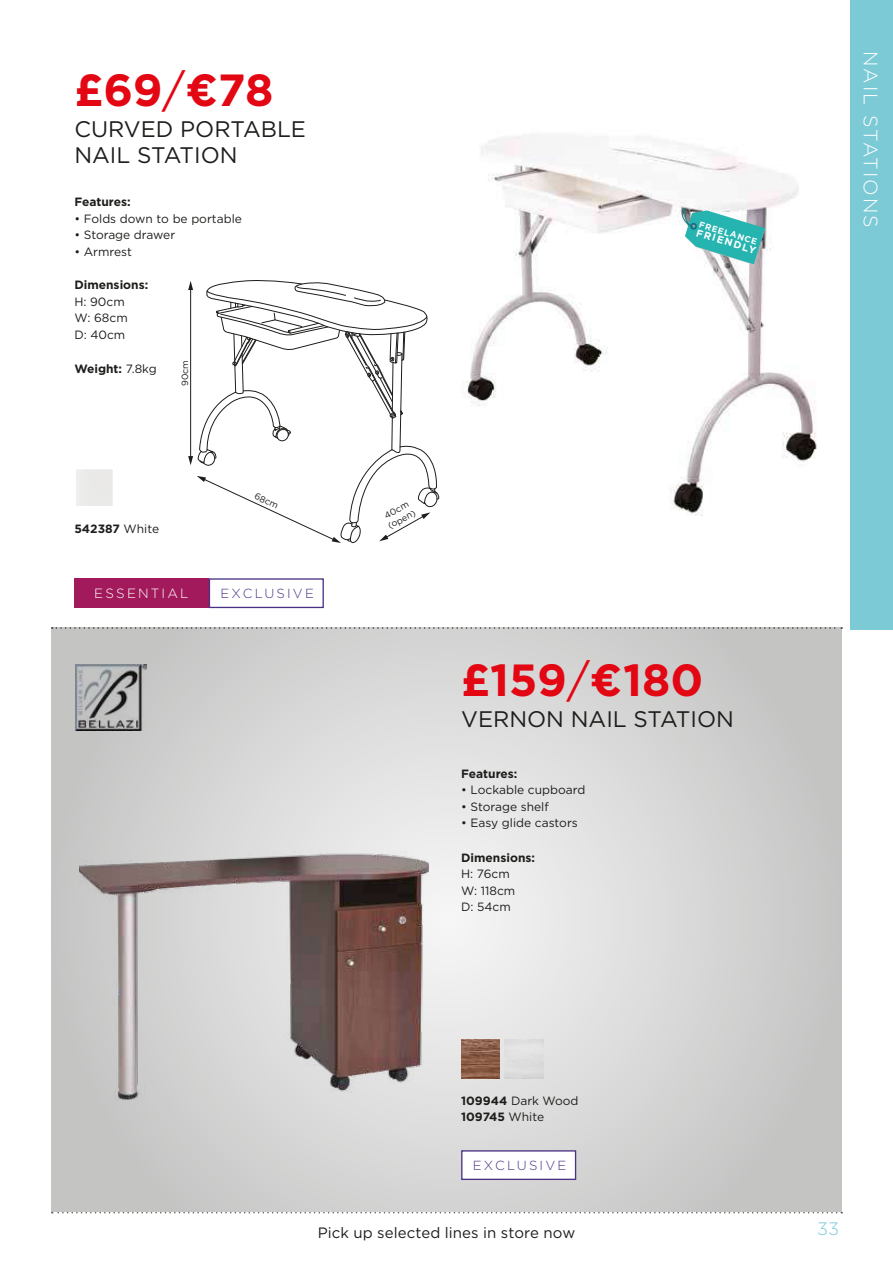
<style>
.page{position:relative;width:893px;height:1263px;background:#fff}
.page>*{position:absolute;margin:0;border:0;box-sizing:border-box;transform-origin:0 0}
.t1{font:700 45px "Gotham";letter-spacing:-.005em;color:#e30613}
.t2{font:22.5px/25.5px "Gotham";color:#1d1d1b}
.t3{font:300 19.5px "Gotham";letter-spacing:.095em;color:#fff}
.t4{font:300 18px "Gotham";color:#7dcad7}
.t5{font:15px "Gotham";letter-spacing:.005em;color:#1d1d1b}
.t6{font:300 13.35px "Gotham";letter-spacing:.16em;color:#fff}
.t7{font:300 13.2px "Gotham";letter-spacing:.165em;color:#493185}
.t8{font:12px/16.5px "Gotham";color:#1d1d1b}
.t9{font:700 12px "Gotham";color:#1d1d1b}
.t10{font:700 10.2px "Gotham";color:#fff}
.t11{font:9px/10.8px "Gotham";color:#1d1d1b}
.t12{font:700 8.55px "Gotham";color:#fff}
.s1{font-weight:400}
.s2{font-weight:700}
</style>
<div class="page">
<svg style="left:52px;top:1212px;width:790px;height:1px"></svg>
<img style="left:463px;top:134px;width:354px;height:381px">
<svg style="left:51px;top:627px;width:791px;height:585px"></svg>
<div style="left:74px;top:468px;width:40px;height:39px;border:2px solid #fff"></div>
<div style="left:74px;top:578px;width:135px;height:30px;background:#a21a5b"></div>
<div style="left:209px;top:578px;width:115px;height:30px;background:#fff;border:1px solid #493185"></div>
<img style="left:461px;top:1040px;width:38px;height:38px">
<img style="left:505px;top:1040px;width:38px;height:38px">
<div style="left:461px;top:1150px;width:115px;height:30px;background:#fff;border:1px solid #493185"></div>
<svg style="left:52px;top:627px;width:790px;height:2px"></svg>
<svg style="left:188px;top:280px;width:251px;height:263px"></svg>
<img style="left:75px;top:664px;width:71px;height:66px">
<img style="left:79px;top:833px;width:350px;height:295px">
<svg style="left:680px;top:205px;width:85px;height:60px"></svg>
<div style="left:850px;top:0;width:43px;height:629px;background:#7dcad7"></div>
<h1 class="t1" style="left:74px;top:60px;width:201px">£69<span class="s1">/</span>€78</h1>
<h2 class="t2" style="left:74px;top:116px;width:233px">CURVED PORTABLE<br>NAIL STATION</h2>
<p class="t9" style="left:74px;top:194px;width:58px">Features:</p>
<p class="t8" style="left:74px;top:210px;width:169px">• Folds down to be portable</p>
<p class="t8" style="left:74px;top:227px;width:102px">• Storage drawer</p>
<p class="t8" style="left:74px;top:243px;width:59px">• Armrest</p>
<p class="t9" style="left:74px;top:277px;width:75px">Dimensions:</p>
<p class="t8" style="left:74px;top:293px;width:55px">H: 90cm<br>W: 68cm<br>D: 40cm</p>
<p class="t9" style="left:74px;top:361px;width:84px">Weight: <span class="s1">7.8kg</span></p>
<p class="t11" style="left:179px;top:386px;width:28px;rotate:-90deg">90cm</p>
<p class="t9" style="left:74px;top:520px;width:86px">542387 <span class="s1">White</span></p>
<p class="t11" style="left:257px;top:490px;width:27px;rotate:25deg">68cm</p>
<p class="t6" style="left:94px;top:585px;width:96px">ESSENTIAL</p>
<p class="t7" style="left:220px;top:585px;width:95px">EXCLUSIVE</p>
<p class="t12" style="left:701px;top:219px;width:62px;rotate:17deg">FREELANCE</p>
<p class="t10" style="left:698px;top:226px;width:63px;rotate:17deg">FRIENDLY</p>
<p class="t11" style="left:381px;top:512px;width:32px;rotate:-28deg">40cm (open)</p>
<h1 class="t1" style="left:461px;top:650px;width:244px">£159<span class="s1">/</span>€180</h1>
<h2 class="t2" style="left:461px;top:705px;width:274px">VERNON NAIL STATION</h2>
<p class="t9" style="left:461px;top:765px;width:58px">Features:</p>
<p class="t8" style="left:461px;top:781px;width:126px">• Lockable cupboard</p>
<p class="t8" style="left:461px;top:798px;width:89px">• Storage shelf</p>
<p class="t8" style="left:461px;top:814px;width:118px">• Easy glide castors</p>
<p class="t9" style="left:461px;top:849px;width:75px">Dimensions:</p>
<p class="t8" style="left:461px;top:865px;width:56px">H: 76cm<br>W: 118cm<br>D: 54cm</p>
<h3 class="t3" style="left:883px;top:51px;width:178px;rotate:90deg">NAIL STATIONS</h3>
<p class="t8" style="left:461px;top:1092px;width:119px"><span class="s2">109944</span> Dark Wood<br><span class="s2">109745</span> White</p>
<p class="t7" style="left:473px;top:1157px;width:95px">EXCLUSIVE</p>
<p class="t5" style="left:318px;top:1223px;width:259px">Pick up selected lines in store now</p>
<h3 class="t4" style="left:817px;top:1217px;width:23px">33</h3>
</div>
